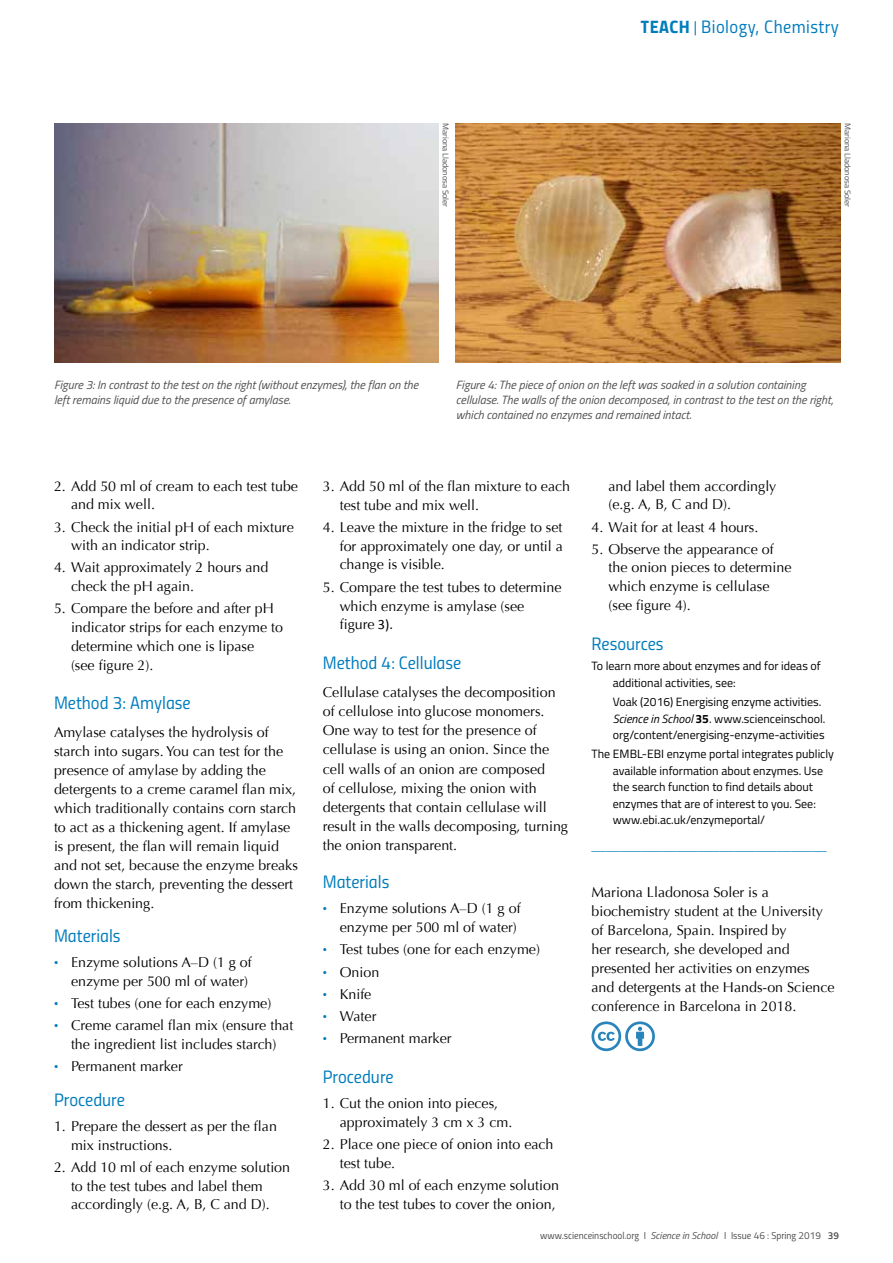
<style>
.page{position:relative;width:893px;height:1263px;background:#fff}
.page>*{position:absolute;margin:0;border:0;box-sizing:border-box;transform-origin:0 0}
.t1{font:18px "Titillium Regular Upright";color:#007cbd}
.t2{font:18px "Titillium Regular Upright";letter-spacing:.025em;color:#007cbd}
.t3{font:14.25px/19px "Optima";color:#000}
.t4{font:700 14.25px "Optima";color:#007cbd}
.t5{font:12px/16.5px "Titillium Web";color:#000}
.t6{font:italic 12px/15px "Titillium Web";color:#504f53}
.t7{font:10.05px "Titillium Regular Upright";color:#504f53}
.t8{font:8.25px "Titillium Web";letter-spacing:-.01em;color:#504f53}
.s1{font-family:"Titillium Bold Upright"}
.s2{font-size:15px}
.s3{font-weight:900;color:#007cbd}
.s4{font-family:"Calibri"}
.s5{font-style:italic}
.s6{font-weight:700}
.s7{font-family:"Titillium Web";font-style:italic}
.s8{font-family:"Titillium Semibold Upright"}
</style>
<div class="page">
<svg style="left:591px;top:1021px;width:64px;height:30px"></svg>
<img style="left:54px;top:123px;width:385px;height:240px">
<img style="left:456px;top:123px;width:384px;height:240px">
<p class="t2" style="left:641px;top:14px;width:199px"><span class="s1">TEACH</span> <span class="s2">|</span> Biology, Chemistry</p>
<p class="t8" style="left:452px;top:123px;width:85px;rotate:90deg">Mariona Lladonosa Soler</p>
<p class="t8" style="left:854px;top:123px;width:85px;rotate:90deg">Mariona Lladonosa Soler</p>
<p class="t6" style="left:54px;top:376px;width:366px">Figure 3: In contrast to the test on the right (without enzymes), the flan on the left remains liquid due to the presence of amylase.</p>
<p class="t6" style="left:456px;top:377px;width:379px">Figure 4: The piece of onion on the left was soaked in a solution containing cellulase. The walls of the onion decomposed, in contrast to the test on the right, which contained no enzymes and remained intact.</p>
<p class="t3" style="left:71px;top:477px;width:229px;text-indent:-17px">2. Add 50 ml of cream to each test tube and mix well.</p>
<p class="t3" style="left:71px;top:517px;width:224px;text-indent:-17px">3. Check the initial pH of each mixture with an indicator strip.</p>
<p class="t3" style="left:71px;top:558px;width:199px;text-indent:-17px">4. Wait approximately 2 hours and check the pH again.</p>
<p class="t3" style="left:71px;top:599px;width:213px;text-indent:-17px">5. Compare the before and after pH indicator strips for each enzyme to determine which one is lipase<br>(see figure 2).</p>
<p class="t1" style="left:54px;top:690px;width:138px">Method 3: Amylase</p>
<p class="t3" style="left:54px;top:723px;width:245px">Amylase catalyses the hydrolysis of starch into sugars. You can test for the presence of amylase by adding the detergents to a creme caramel flan mix, which traditionally contains corn starch to act as a thickening agent. If amylase is present, the flan will remain liquid and not set, because the enzyme breaks down the starch, preventing the dessert from thickening.</p>
<p class="t1" style="left:54px;top:922px;width:68px">Materials</p>
<p class="t3" style="left:54px;top:953px;width:199px;text-align:right"><span class="s3">·</span> Enzyme solutions A–D (1 g of enzyme per 500 ml of water)</p>
<p class="t3" style="left:54px;top:992px;width:241px;line-height:22.2px"><span class="s3">·</span> Test tubes (one for each enzyme)<br><span class="s3">·</span> Creme caramel flan mix (ensure that</p>
<p class="t3" style="left:54px;top:1033px;width:224px;line-height:22.2px;text-indent:17px">the ingredient list includes starch) <span class="s3">·</span> Permanent marker</p>
<p class="t1" style="left:54px;top:1087px;width:72px">Procedure</p>
<p class="t3" style="left:71px;top:1117px;width:207px;text-indent:-17px">1. Prepare the dessert as per the flan mix instructions.</p>
<p class="t3" style="left:71px;top:1158px;width:221px;text-indent:-17px">2. Add 10 ml of each enzyme solution to the test tubes and label them accordingly (e.g. A, B, C and D).</p>
<p class="t3" style="left:340px;top:477px;width:232px;text-indent:-17px">3. Add 50 ml of the flan mixture to each test tube and mix well.</p>
<p class="t3" style="left:340px;top:518px;width:225px;text-align:justify;text-indent:-17px">4. Leave the mixture in the fridge to set for approximately one day, or until a change is visible.</p>
<p class="t3" style="left:340px;top:578px;width:223px;text-indent:-17px">5. Compare the test tubes to determine which enzyme is amylase (see figure <span class="s4">3).</span></p>
<p class="t1" style="left:323px;top:650px;width:140px">Method 4: Cellulase</p>
<p class="t3" style="left:323px;top:683px;width:247px">Cellulase catalyses the decomposition of cellulose into glucose monomers.<br>One way to test for the presence of cellulase is using an onion. Since the cell walls of an onion are composed<br>of cellulose, mixing the onion with detergents that contain cellulase will result in the walls decomposing, turning the onion transparent.</p>
<p class="t1" style="left:323px;top:869px;width:68px">Materials</p>
<p class="t3" style="left:323px;top:899px;width:199px;text-align:right"><span class="s3">·</span> Enzyme solutions A–D (1 g of enzyme per 500 ml of water)</p>
<p class="t3" style="left:323px;top:938px;width:219px;line-height:22.2px"><span class="s3">·</span> Test tubes (one for each enzyme) <span class="s3">·</span> Onion<br><span class="s3">·</span> Knife<br><span class="s3">·</span> Water<br><span class="s3">·</span> Permanent marker</p>
<p class="t1" style="left:323px;top:1063px;width:72px">Procedure</p>
<p class="t3" style="left:340px;top:1094px;width:174px;text-indent:-17px">1. Cut the onion into pieces, approximately 3 cm x 3 cm.</p>
<p class="t3" style="left:340px;top:1135px;width:215px;text-indent:-17px">2. Place one piece of onion into each test tube.</p>
<p class="t3" style="left:323px;top:1176px;width:238px;text-align:right">3. Add 30 ml of each enzyme solution to the test tubes to cover the onion,</p>
<p class="t3" style="left:608px;top:477px;width:169px">and label them accordingly (e.g. A, B, C and D).</p>
<p class="t3" style="left:591px;top:517px;width:168px">4. Wait for at least 4 hours.</p>
<p class="t3" style="left:608px;top:540px;width:184px;text-indent:-17px">5. Observe the appearance of the onion pieces to determine which enzyme is cellulase (see figure 4).</p>
<p class="t1" style="left:591px;top:630px;width:74px">Resources</p>
<p class="t5" style="left:613px;top:657px;width:210px;text-indent:-21px">To learn more about enzymes and for ideas of additional activities, see:</p>
<p class="t5" style="left:613px;top:693px;width:214px">Voak (2016) Energising enzyme activities.<br><span class="s5">Science in School</span> <span class="s6">35</span>. www.scienceinschool. org/content/energising-enzyme-activities</p>
<p class="t5" style="left:613px;top:745px;width:223px;text-indent:-21px">The EMBL-EBI enzyme portal integrates publicly available information about enzymes. Use the search function to find details about enzymes that are of interest to you. See: www.ebi.ac.uk/enzymeportal/</p>
<p class="t4" style="left:591px;top:837px;width:237px">_________________________________</p>
<p class="t3" style="left:591px;top:882px;width:245px">Mariona Lladonosa Soler is a biochemistry student at the University of Barcelona, Spain. Inspired by<br>her research, she developed and presented her activities on enzymes and detergents at the Hands-on Science conference in Barcelona in 2018.</p>
<p class="t7" style="left:540px;top:1228px;width:300px">www.scienceinschool.org I <span class="s7">Science in School</span> I Issue 46 : Spring 2019 <span class="s8">39</span></p>
</div>
